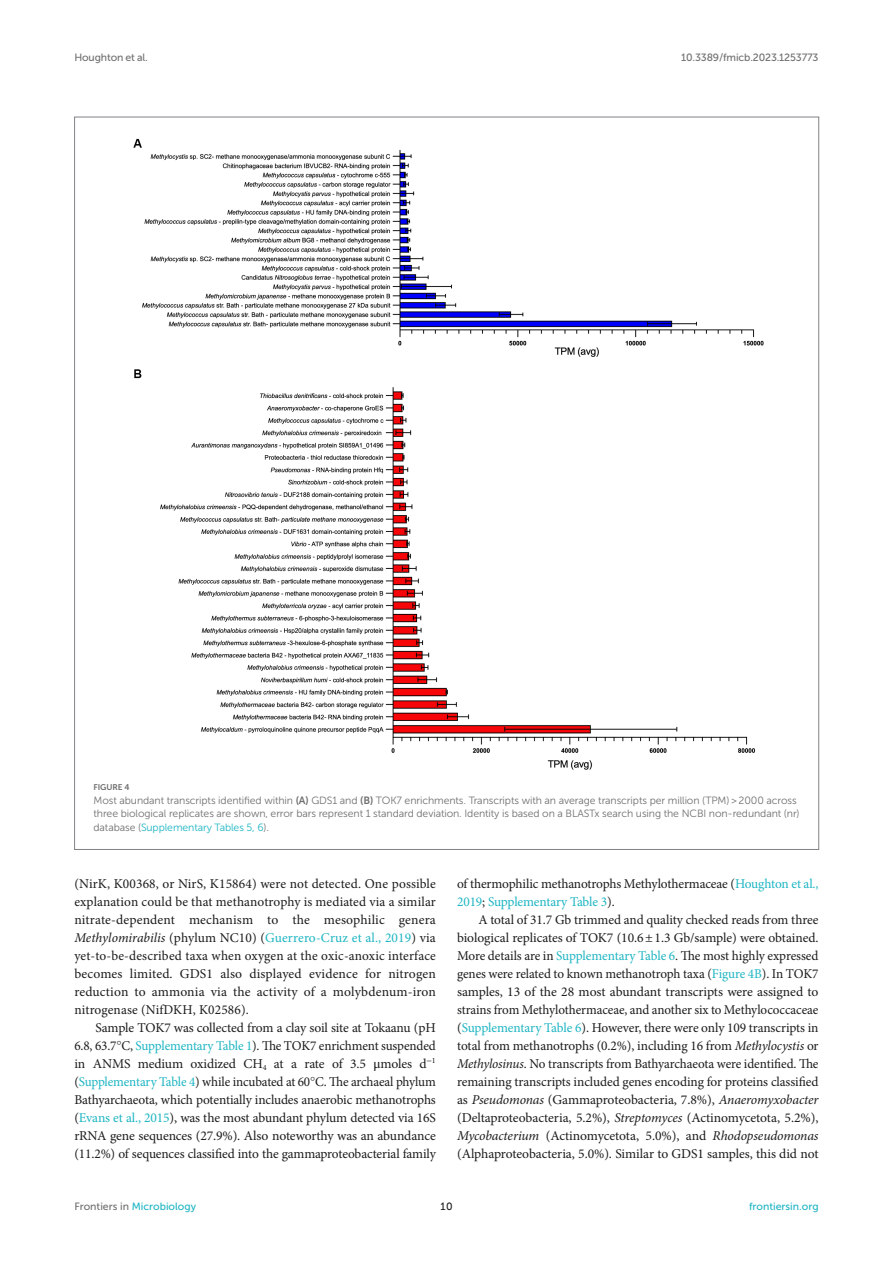
<style>
.page{position:relative;width:893px;height:1263px;background:#fff}
.page>*{position:absolute;margin:0;border:0;box-sizing:border-box;transform-origin:0 0}
.TEXT{font:13.5px/18px "Minion Pro";letter-spacing:-.01em;color:#1b1c1b;text-align:justify}
.FIG_LEG{font:10.5px/13.5px "Museo Sans 300";letter-spacing:-.01em;color:#706f70}
.t1{font:10.5px "Museo Sans 500";letter-spacing:-.015em;color:#706f70}
.t2{font:10.5px "Museo Sans 500";color:#1db5c3}
.t3{font:10.5px "Museo Sans 500";color:#1b1c1b}
.FIG_HD{font:8.25px "Museo Sans 700";letter-spacing:-.01em;color:#706f70}
.s1{font-family:"Museo Sans 700"}
.s2{color:#1db5c3}
.s3{font-style:italic}
.s4{font-family:"STIX"}
.s5{font-family:"STIX General"}
.s6{color:#706f70}
</style>
<div class="page">
<img style="left:133px;top:138px;width:631px;height:632px">
<p class="t1" style="left:74px;top:51px;width:75px">Houghton et al.</p>
<p class="t1" style="left:681px;top:51px;width:139px">10.3389/fmicb.2023.1253773</p>
<p class="FIG_HD" style="left:94px;top:782px;width:37px">FIGURE 4</p>
<p class="FIG_LEG" style="left:94px;top:793px;width:708px">Most abundant transcripts identified within <span class="s1">(A)</span> GDS1 and <span class="s1">(B)</span> TOK7 enrichments. Transcripts with an average transcripts per million (TPM) &gt; 2000 across three biological replicates are shown, error bars represent 1 standard deviation. Identity is based on a BLASTx search using the NCBI non-redundant (nr) database (<span class="s2">Supplementary Tables 5, 6</span>).</p>
<p class="TEXT" style="left:74px;top:875px;width:363px">(NirK, K00368, or NirS, K15864) were not detected. One possible explanation could be that methanotrophy is mediated via a similar nitrate-dependent mechanism to the mesophilic genera <span class="s3">Methylomirabilis</span> (phylum NC10) (<span class="s2">Guerrero-Cruz et al., 2019</span>) via yet-to-be-described taxa when oxygen at the oxic-anoxic interface becomes limited. GDS1 also displayed evidence for nitrogen reduction to ammonia via the activity of a molybdenum-iron nitrogenase (NifDKH, K02586).</p>
<p class="TEXT" style="left:74px;top:1019px;width:363px;text-indent:21px">Sample TOK7 was collected from a clay soil site at Tokaanu (pH 6.8, 63.7<span class="s4">°</span>C, <span class="s2">Supplementary Table 1</span>). The TOK7 enrichment suspended in ANMS medium oxidized CH<sub>4</sub> at a rate of 3.5 <span class="s5">μ</span>moles d<sup>−</sup><sup>1 </sup>(<span class="s2">Supplementary Table 4</span>) while incubated at 60<span class="s4">°</span>C. The archaeal phylum Bathyarchaeota, which potentially includes anaerobic methanotrophs (<span class="s2">Evans et al., 2015</span>), was the most abundant phylum detected via 16S rRNA gene sequences (27.9%). Also noteworthy was an abundance (11.2%) of sequences classified into the gammaproteobacterial family</p>
<p class="TEXT" style="left:457px;top:875px;width:363px">of thermophilic methanotrophs Methylothermaceae (<span class="s2">Houghton et al.,<br>2019</span>; <span class="s2">Supplementary Table 3</span>).</p>
<p class="TEXT" style="left:457px;top:911px;width:363px;text-indent:21px">A total of 31.7 Gb trimmed and quality checked reads from three biological replicates of TOK7 (10.6±1.3 Gb/sample) were obtained.<br>More details are in <span class="s2">Supplementary Table 6</span>. The most highly expressed genes were related to known methanotroph taxa (<span class="s2">Figure 4B</span>). In TOK7 samples, 13 of the 28 most abundant transcripts were assigned to strains from Methylothermaceae, and another six to Methylococcaceae (<span class="s2">Supplementary Table 6</span>). However, there were only 109 transcripts in total from methanotrophs (0.2%), including 16 from <span class="s3">Methylocystis</span> or <span class="s3">Methylosinus</span>. No transcripts from Bathyarchaeota were identified. The remaining transcripts included genes encoding for proteins classified as <span class="s3">Pseudomonas</span> (Gammaproteobacteria, 7.8%), <span class="s3">Anaeromyxobacter </span>(Deltaproteobacteria, 5.2%), <span class="s3">Streptomyces</span> (Actinomycetota, 5.2%), <span class="s3">Mycobacterium</span> (Actinomycetota, 5.0%), and <span class="s3">Rhodopseudomonas </span>(Alphaproteobacteria, 5.0%). Similar to GDS1 samples, this did not</p>
<p class="t2" style="left:74px;top:1200px;width:123px"><span class="s6">Frontiers in</span> Microbiology</p>
<p class="t3" style="left:440px;top:1200px;width:14px">10</p>
<p class="t2" style="left:749px;top:1200px;width:71px">frontiersin.org</p>
</div>
